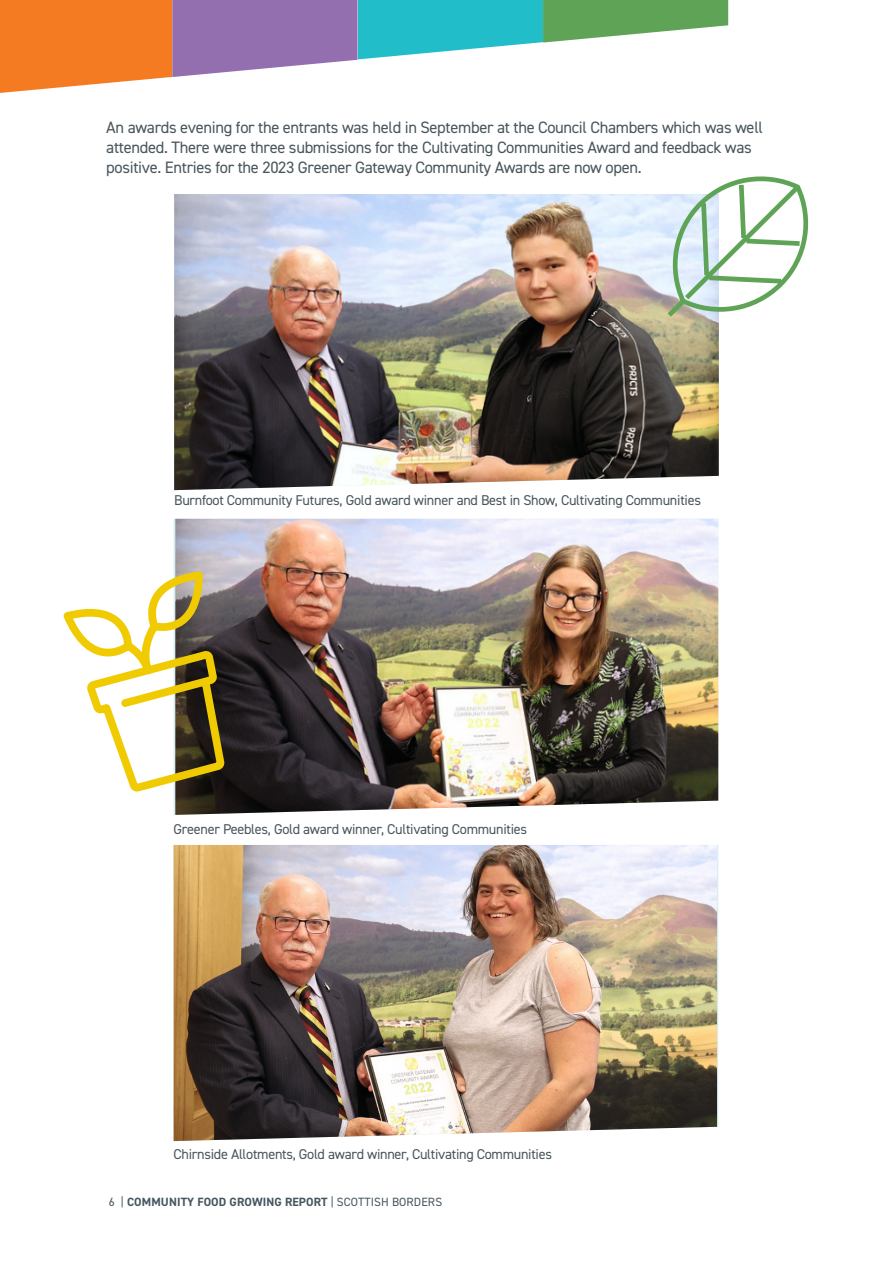
<style>
.page{position:relative;width:893px;height:1263px;background:#fff}
.page>*{position:absolute;margin:0;border:0;box-sizing:border-box;transform-origin:0 0}
.Body_Copy{font:16.5px/19.8px "DIN2014";letter-spacing:-.02em;color:#48565c}
.Body_Copy-2{font:14.25px "DIN2014";letter-spacing:-.02em;color:#48565c}
.Tabbed_Body_Copy{font:700 12px "DIN2014";letter-spacing:.01em;color:#45555f}
.s1{font-weight:400}
</style>
<div class="page">
<img style="left:226px;top:194px;width:493px;height:295px">
<img style="left:175px;top:519px;width:543px;height:296px">
<img style="left:174px;top:845px;width:543px;height:296px">
<svg style="left:63px;top:194px;width:163px;height:600px"></svg>
<svg style="left:0;top:0;width:728px;height:93px"></svg>
<svg style="left:663px;top:176px;width:146px;height:146px"></svg>
<p class="Body_Copy" style="left:106px;top:117px;width:658px">An awards evening for the entrants was held in September at the Council Chambers which was well attended. There were three submissions for the Cultivating Communities Award and feedback was positive. Entries for the 2023 Greener Gateway Community Awards are now open.</p>
<p class="Body_Copy-2" style="left:174px;top:492px;width:528px">Burnfoot Community Futures, Gold award winner and Best in Show, Cultivating Communities</p>
<p class="Body_Copy-2" style="left:174px;top:820px;width:355px">Greener Peebles, Gold award winner, Cultivating Communities</p>
<p class="Body_Copy-2" style="left:174px;top:1145px;width:380px">Chirnside Allotments, Gold award winner, Cultivating Communities</p>
<p class="Tabbed_Body_Copy" style="left:109px;top:1194px;width:335px"><span class="s1">6 |</span> COMMUNITY FOOD GROWING REPORT <span class="s1">| SCOTTISH BORDERS</span></p>
</div>
